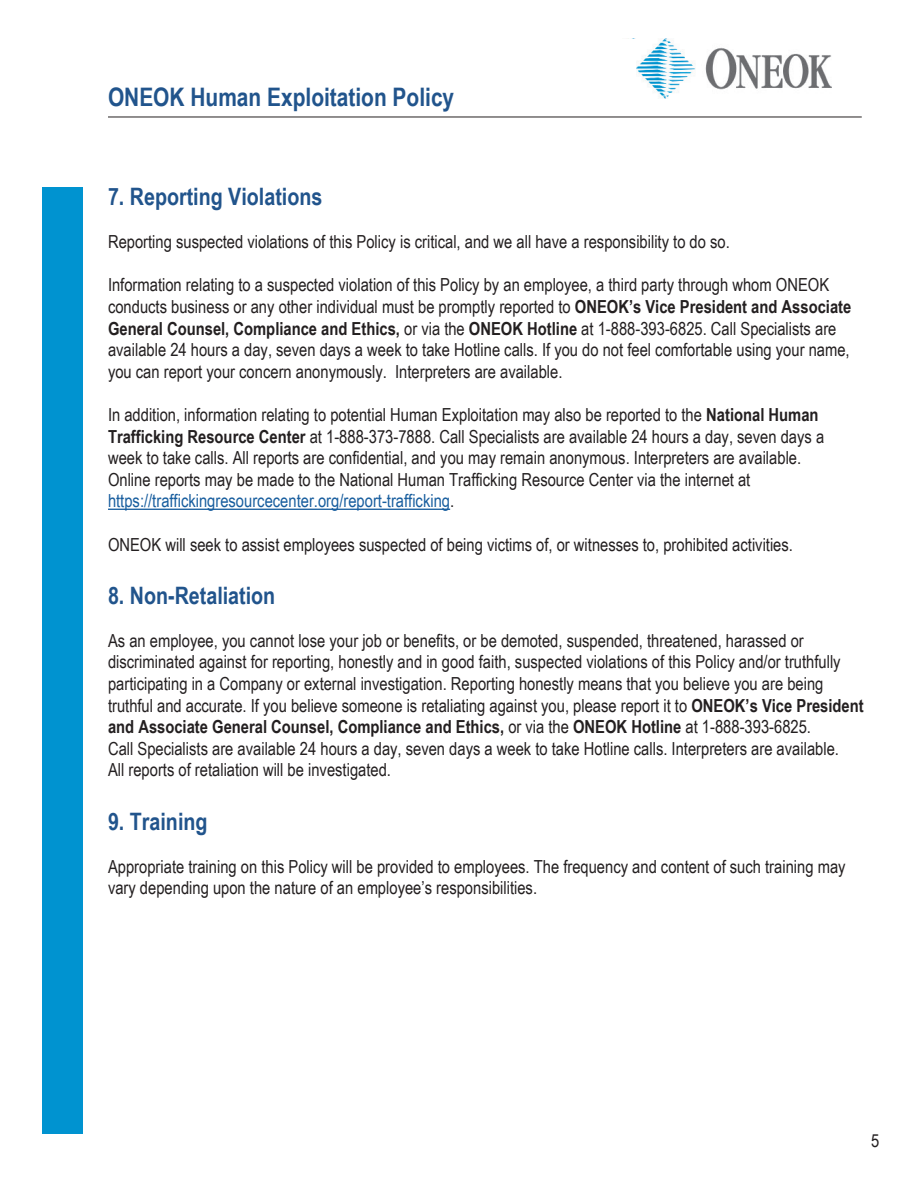
<style>
.page{position:relative;width:918px;height:1188px;background:#fff}
.page>*{position:absolute;margin:0;border:0;box-sizing:border-box;transform-origin:0 0}
.ONEOK_Header{font:700 25.5px "Arial Narrow";color:#21548c}
.ONEOK_Header-2{font:700 24px "Arial Narrow";color:#21548c}
.Heading_1{font:18px/21.6px "Arial Narrow";color:#231f20}
.ONEOK_Header-3{font:18px/21.6px "Arial Narrow";color:#231f20}
.s1{font-weight:700}
.s2{color:#175d9e}
</style>
<div class="page">
<hr style="left:108px;top:117px;width:754px;height:1px;background:#231f20">
<div style="left:42px;top:187px;width:41px;height:947px;background:#0093d0"></div>
<hr style="left:108px;top:509px;width:342px;height:1px;background:#175d9e">
<img style="left:637px;top:39px;width:195px;height:59px">
<p class="ONEOK_Header" style="left:108px;top:77px;width:348px">ONEOK Human Exploitation Policy</p>
<p class="ONEOK_Header-2" style="left:108px;top:178px;width:216px">7. Reporting Violations</p>
<p class="Heading_1" style="left:108px;top:230px;width:623px">Reporting suspected violations of this Policy is critical, and we all have a responsibility to do so.</p>
<p class="Heading_1" style="left:108px;top:274px;width:745px">Information relating to a suspected violation of this Policy by an employee, a third party through whom ONEOK conducts business or any other individual must be promptly reported to <span class="s1">ONEOK’s Vice President and Associate General Counsel, Compliance and Ethics,</span> or via the <span class="s1">ONEOK Hotline</span> at 1-888-393-6825. Call Specialists are available 24 hours a day, seven days a week to take Hotline calls. If you do not feel comfortable using your name, you can report your concern anonymously. Interpreters are available.</p>
<p class="Heading_1" style="left:108px;top:403px;width:718px">In addition, information relating to potential Human Exploitation may also be reported to the <span class="s1">National Human Trafficking Resource Center</span> at 1-888-373-7888. Call Specialists are available 24 hours a day, seven days a week to take calls. All reports are confidential, and you may remain anonymous. Interpreters are available.<br>Online reports may be made to the National Human Trafficking Resource Center via the internet at <span class="s2">https://traffickingresourcecenter.org/report-trafficking</span>.</p>
<p class="Heading_1" style="left:108px;top:533px;width:687px">ONEOK will seek to assist employees suspected of being victims of, or witnesses to, prohibited activities.</p>
<p class="ONEOK_Header-2" style="left:108px;top:577px;width:169px">8. Non-Retaliation</p>
<p class="ONEOK_Header-3" style="left:108px;top:629px;width:757px">As an employee, you cannot lose your job or benefits, or be demoted, suspended, threatened, harassed or discriminated against for reporting, honestly and in good faith, suspected violations of this Policy and/or truthfully participating in a Company or external investigation. Reporting honestly means that you believe you are being truthful and accurate. If you believe someone is retaliating against you, please report it to <span class="s1">ONEOK’s Vice President and Associate General Counsel, Compliance and Ethics,</span> or via the <span class="s1">ONEOK Hotline</span> at 1-888-393-6825.<br>Call Specialists are available 24 hours a day, seven days a week to take Hotline calls. Interpreters are available.<br>All reports of retaliation will be investigated.</p>
<p class="ONEOK_Header-2" style="left:108px;top:803px;width:101px">9. Training</p>
<p class="Heading_1" style="left:108px;top:855px;width:739px">Appropriate training on this Policy will be provided to employees. The frequency and content of such training may vary depending upon the nature of an employee’s responsibilities.</p>
<p class="ONEOK_Header-3" style="left:871px;top:1129px;width:10px">5</p>
</div>
